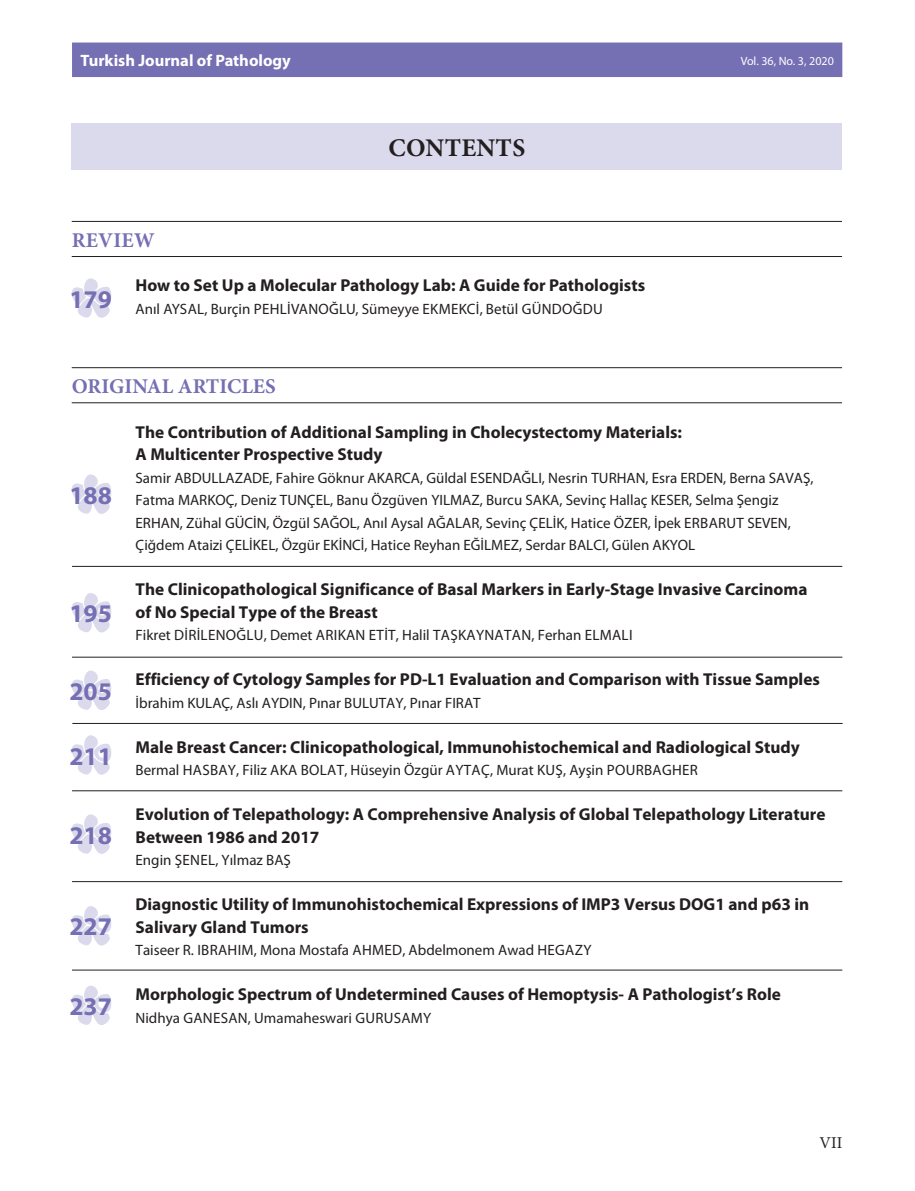
<style>
.page{position:relative;width:915px;height:1191px;background:#fff}
.page>*{position:absolute;margin:0;border:0;box-sizing:border-box;transform-origin:0 0}
.t1{font:700 25.5px "Myriad Pro";color:#756fb3}
.t2{font:700 25.5px "Minion Pro";letter-spacing:.01em;color:#231f20}
.t3{font:700 21px "Minion Pro";color:#756fb3}
.t4{font:700 17.25px/22.5px "Myriad Pro";color:#231f20}
.t5{font:700 16.5px "Myriad Pro";color:#fff}
.t6{font:16.5px "Minion Pro";color:#231f20}
.t7{font:15px/22.5px "Myriad Pro";color:#231f20}
.t8{font:15px "Myriad Pro";letter-spacing:.02em;color:#231f20}
.t9{font:12px "Myriad Pro";color:#fff}
</style>
<div class="page">
<div style="left:72px;top:43px;width:770px;height:34px;background:#756fb3"></div>
<div style="left:72px;top:123px;width:769px;height:47px;background:#dbd9ec"></div>
<hr style="left:72px;top:367px;width:769px;height:1px;background:#231f20">
<hr style="left:72px;top:402px;width:769px;height:1px;background:#231f20">
<hr style="left:72px;top:221px;width:769px;height:1px;background:#231f20">
<hr style="left:72px;top:256px;width:769px;height:1px;background:#231f20">
<svg style="left:72px;top:474px;width:39px;height:40px"></svg>
<div style="left:98px;top:488px;width:8px;height:9px;background:#fff;border-radius:4px"></div>
<svg style="left:72px;top:278px;width:39px;height:40px"></svg>
<div style="left:98px;top:292px;width:8px;height:9px;background:#fff;border-radius:4px"></div>
<svg style="left:72px;top:670px;width:39px;height:40px"></svg>
<div style="left:98px;top:684px;width:8px;height:9px;background:#fff;border-radius:4px"></div>
<svg style="left:72px;top:735px;width:39px;height:40px"></svg>
<div style="left:98px;top:749px;width:8px;height:9px;background:#fff;border-radius:4px"></div>
<svg style="left:72px;top:906px;width:39px;height:40px"></svg>
<div style="left:98px;top:920px;width:8px;height:9px;background:#fff;border-radius:4px"></div>
<svg style="left:72px;top:985px;width:39px;height:40px"></svg>
<div style="left:98px;top:999px;width:8px;height:9px;background:#fff;border-radius:4px"></div>
<svg style="left:72px;top:814px;width:39px;height:40px"></svg>
<div style="left:98px;top:828px;width:8px;height:9px;background:#fff;border-radius:4px"></div>
<hr style="left:72px;top:969px;width:770px;height:1px;background:#231f20">
<hr style="left:72px;top:566px;width:770px;height:1px;background:#231f20">
<hr style="left:72px;top:657px;width:770px;height:1px;background:#231f20">
<hr style="left:72px;top:790px;width:770px;height:1px;background:#231f20">
<hr style="left:72px;top:881px;width:770px;height:1px;background:#231f20">
<hr style="left:72px;top:723px;width:770px;height:1px;background:#231f20">
<svg style="left:72px;top:593px;width:39px;height:40px"></svg>
<div style="left:98px;top:607px;width:8px;height:9px;background:#fff;border-radius:4px"></div>
<p class="t5" style="left:80px;top:50px;width:212px">Turkish Journal of Pathology</p>
<p class="t9" style="left:740px;top:54px;width:94px">Vol. 36, No. 3, 2020</p>
<p class="t3" style="left:72px;top:225px;width:84px">REVIEW</p>
<h1 class="t2" style="left:388px;top:130px;width:138px">CONTENTS</h1>
<h1 class="t1" style="left:69px;top:282px;width:44px">179</h1>
<p class="t4" style="left:135px;top:274px;width:511px">How to Set Up a Molecular Pathology Lab: A Guide for Pathologists</p>
<p class="t7" style="left:135px;top:297px;width:468px">Anıl AYSAL, Burçin PEHLIVANOĞLU, Sümeyye EKMEKCI, Betül GÜNDOĞDU</p>
<p class="t3" style="left:72px;top:371px;width:205px">ORIGINAL ARTICLES</p>
<h1 class="t1" style="left:69px;top:478px;width:44px">188</h1>
<h1 class="t1" style="left:69px;top:597px;width:44px">195</h1>
<h1 class="t1" style="left:69px;top:674px;width:44px">205</h1>
<h1 class="t1" style="left:69px;top:739px;width:44px">211</h1>
<h1 class="t1" style="left:69px;top:818px;width:44px">218</h1>
<h1 class="t1" style="left:69px;top:910px;width:44px">227</h1>
<h1 class="t1" style="left:69px;top:989px;width:44px">237</h1>
<p class="t4" style="left:135px;top:420px;width:548px">The Contribution of Additional Sampling in Cholecystectomy Materials:<br>A Multicenter Prospective Study</p>
<p class="t7" style="left:135px;top:466px;width:679px">Samir ABDULLAZADE, Fahire Göknur AKARCA, Güldal ESENDAĞLI, Nesrin TURHAN, Esra ERDEN, Berna SAVAŞ, Fatma MARKOÇ, Deniz TUNÇEL, Banu Özgüven YILMAZ, Burcu SAKA, Sevinç Hallaç KESER, Selma Şengiz ERHAN, Zühal GÜCİN, Özgül SAĞOL, Anıl Aysal AĞALAR, Sevinç ÇELİK, Hatice ÖZER, İpek ERBARUT SEVEN, Çiğdem Ataizi ÇELİKEL, Özgür EKİNCİ, Hatice Reyhan EĞİLMEZ, Serdar BALCI, Gülen AKYOL</p>
<p class="t4" style="left:135px;top:577px;width:673px">The Clinicopathological Significance of Basal Markers in Early-Stage Invasive Carcinoma of No Special Type of the Breast</p>
<p class="t8" style="left:135px;top:626px;width:498px">Fikret DIRILENOĞLU, Demet ARIKAN ETIT, Halil TAŞKAYNATAN, Ferhan ELMALI</p>
<p class="t4" style="left:135px;top:667px;width:685px">Efficiency of Cytology Samples for PD-L1 Evaluation and Comparison with Tissue Samples</p>
<p class="t7" style="left:135px;top:691px;width:346px">İbrahim KULAÇ, Aslı AYDIN, Pınar BULUTAY, Pınar FIRAT</p>
<p class="t4" style="left:135px;top:735px;width:665px">Male Breast Cancer: Clinicopathological, Immunohistochemical and Radiological Study</p>
<p class="t7" style="left:135px;top:758px;width:563px">Bermal HASBAY, Filiz AKA BOLAT, Hüseyin Özgür AYTAÇ, Murat KUŞ, Ayşin POURBAGHER</p>
<p class="t4" style="left:135px;top:802px;width:691px">Evolution of Telepathology: A Comprehensive Analysis of Global Telepathology Literature<br>Between 1986 and 2017</p>
<p class="t7" style="left:135px;top:848px;width:157px">Engin ŞENEL, Yılmaz BAŞ</p>
<p class="t4" style="left:135px;top:892px;width:675px">Diagnostic Utility of Immunohistochemical Expressions of IMP3 Versus DOG1 and p63 in<br>Salivary Gland Tumors</p>
<p class="t7" style="left:135px;top:938px;width:457px">Taiseer R. IBRAHIM, Mona Mostafa AHMED, Abdelmonem Awad HEGAZY</p>
<p class="t4" style="left:135px;top:982px;width:646px">Morphologic Spectrum of Undetermined Causes of Hemoptysis- A Pathologist’s Role</p>
<p class="t7" style="left:135px;top:1006px;width:297px">Nidhya GANESAN, Umamaheswari GURUSAMY</p>
<p class="t6" style="left:819px;top:1133px;width:24px">VII</p>
</div>
